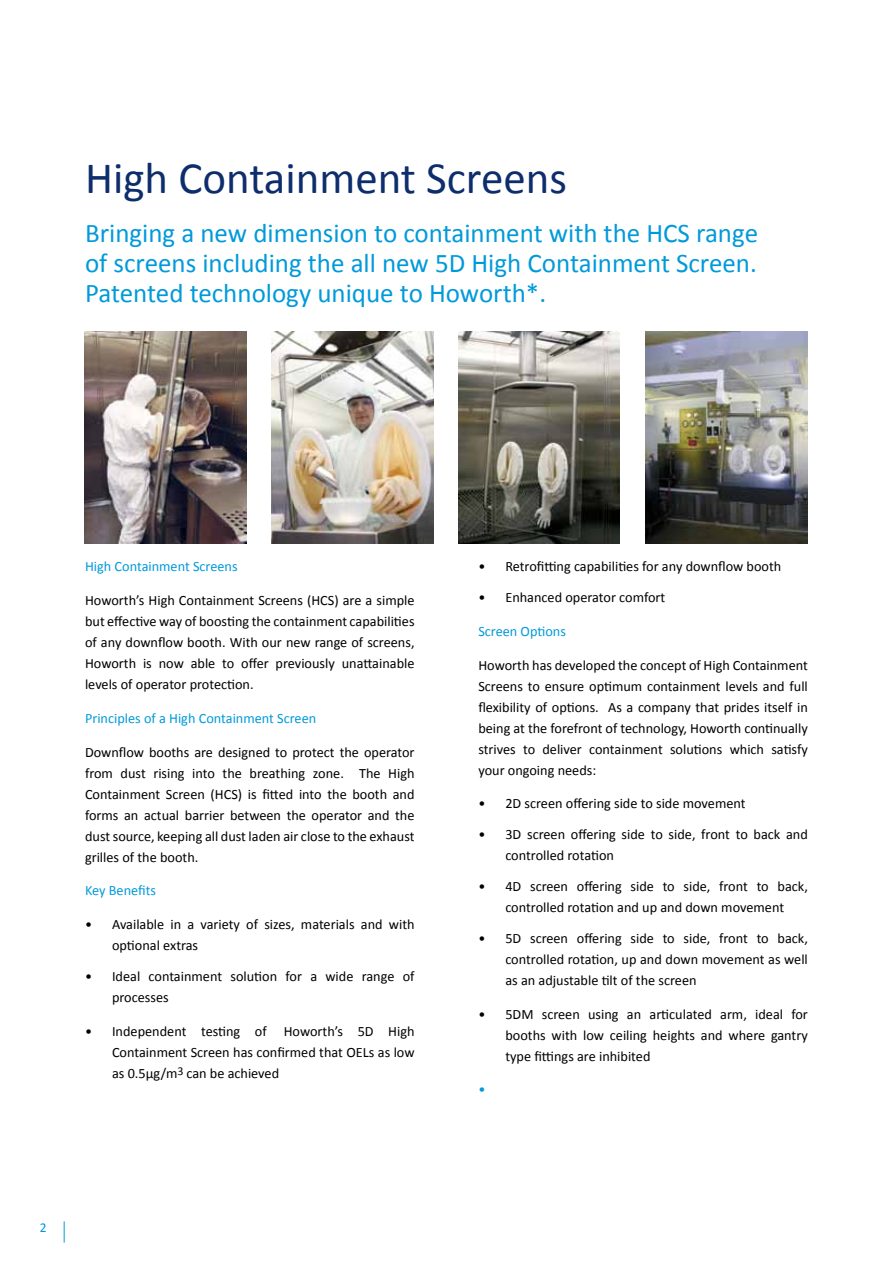
<style>
.page{position:relative;width:893px;height:1263px;background:#fff}
.page>*{position:absolute;margin:0;border:0;box-sizing:border-box;transform-origin:0 0}
.t1{font:45px "Calibri";color:#0e2d6d}
.t2{font:27px/30px "Calibri";color:#009ada;text-align:justify}
.t3{font:14.25px/21px "Calibri";color:#000;text-align:justify}
.t4{font:14.25px "Calibri";color:#009ada}
.t5{font:13.5px "Calibri";color:#009ada}
</style>
<div class="page">
<svg style="left:64px;top:1221px;width:1px;height:21px"></svg>
<img style="left:85px;top:331px;width:161px;height:213px">
<img style="left:272px;top:331px;width:161px;height:213px">
<img style="left:459px;top:331px;width:161px;height:213px">
<img style="left:646px;top:331px;width:161px;height:213px">
<h1 class="t1" style="left:85px;top:150px;width:483px">High Containment Screens</h1>
<h2 class="t2" style="left:85px;top:217px;width:675px">Bringing a new dimension to containment with the HCS range of screens including the all new 5D High Containment Screen.<br>Patented technology unique to Howorth*.</h2>
<p class="t4" style="left:85px;top:558px;width:154px">High Containment Screens</p>
<p class="t3" style="left:85px;top:589px;width:331px">Howorth’s High Containment Screens (HCS) are a simple but effective way of boosting the containment capabilities of any downflow booth. With our new range of screens, Howorth is now able to offer previously unattainable levels of operator protection.</p>
<p class="t4" style="left:85px;top:709px;width:233px">Principles of a High Containment Screen</p>
<p class="t3" style="left:85px;top:741px;width:331px">Downflow booths are designed to protect the operator from dust rising into the breathing zone. The High Containment Screen (HCS) is fitted into the booth and forms an actual barrier between the operator and the dust source, keeping all dust laden air close to the exhaust grilles of the booth.</p>
<p class="t4" style="left:85px;top:882px;width:72px">Key Benefits</p>
<p class="t3" style="left:112px;top:913px;width:304px;text-indent:-27px">• Available in a variety of sizes, materials and with optional extras</p>
<p class="t3" style="left:112px;top:965px;width:304px;text-indent:-27px">• Ideal containment solution for a wide range of processes</p>
<p class="t3" style="left:112px;top:1020px;width:304px;text-indent:-27px">• Independent testing of Howorth’s 5D High Containment Screen has confirmed that OELs as low as 0.5µg/m<sup>3</sup> can be achieved</p>
<p class="t5" style="left:40px;top:1219px;width:8px">2</p>
<p class="t3" style="left:478px;top:555px;width:304px">• Retrofitting capabilities for any downflow booth</p>
<p class="t3" style="left:478px;top:586px;width:188px">• Enhanced operator comfort</p>
<p class="t4" style="left:478px;top:622px;width:89px">Screen Options</p>
<p class="t3" style="left:478px;top:654px;width:331px">Howorth has developed the concept of High Containment Screens to ensure optimum containment levels and full flexibility of options. As a company that prides itself in being at the forefront of technology, Howorth continually strives to deliver containment solutions which satisfy your ongoing needs:</p>
<p class="t3" style="left:478px;top:792px;width:269px">• 2D screen offering side to side movement</p>
<p class="t3" style="left:505px;top:823px;width:304px;text-indent:-27px">• 3D screen offering side to side, front to back and controlled rotation</p>
<p class="t3" style="left:478px;top:875px;width:331px;text-align:center">• 4D screen offering side to side, front to back, controlled rotation and up and down movement</p>
<p class="t3" style="left:505px;top:927px;width:304px;text-indent:-27px">• 5D screen offering side to side, front to back, controlled rotation, up and down movement as well as an adjustable tilt of the screen</p>
<p class="t3" style="left:505px;top:1002px;width:304px;text-indent:-27px">• 5DM screen using an articulated arm, ideal for booths with low ceiling heights and where gantry type fittings are inhibited</p>
<p class="t4" style="left:478px;top:1081px;width:9px">•</p>
</div>
